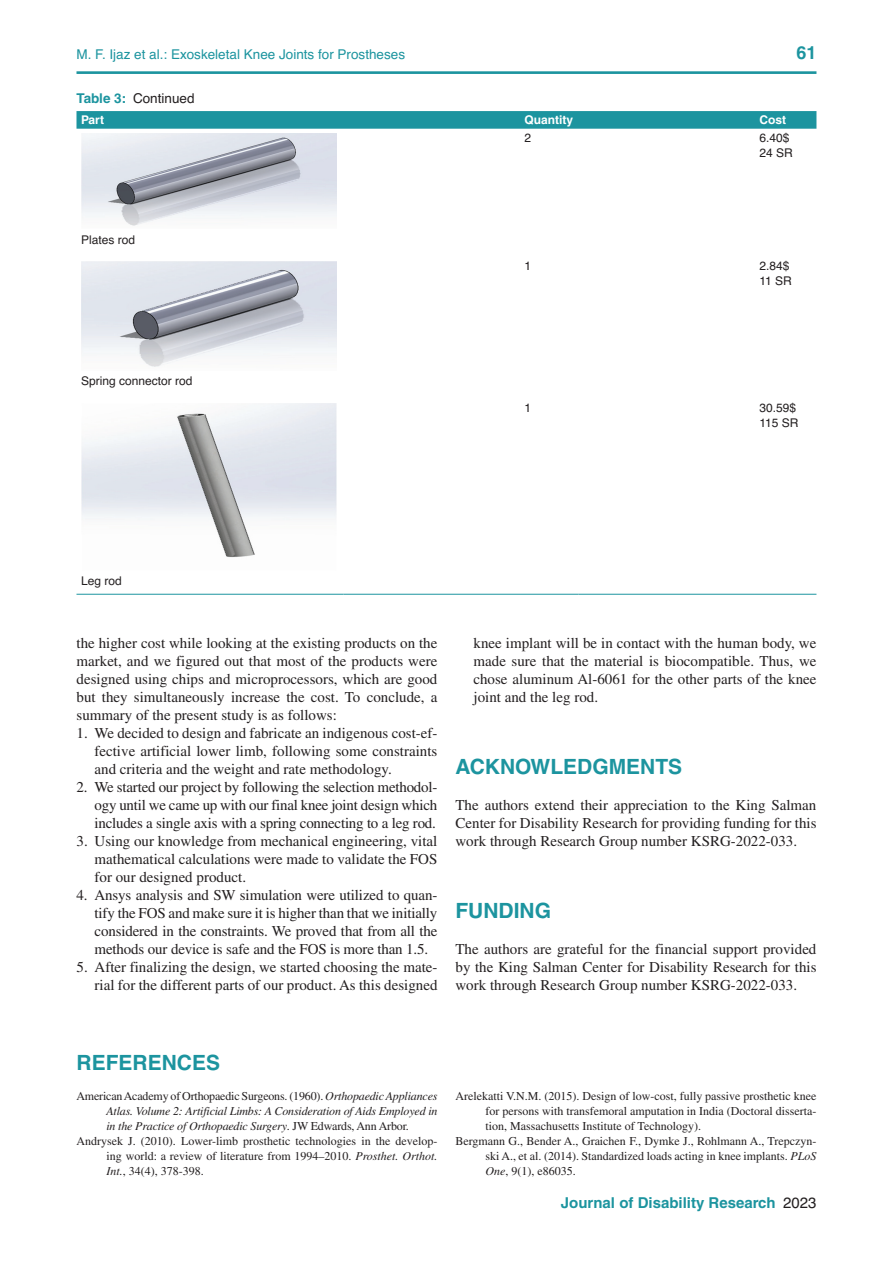
<style>
.page{position:relative;width:893px;height:1263px;background:#fff}
.page>*{position:absolute;margin:0;border:0;box-sizing:border-box;transform-origin:0 0}
.heading1{font:700 21px "Helvetica";color:#1c949f}
.RefHead{font:700 21px "Helvetica";color:#1c949f}
.t1{font:700 18px "Helvetica";color:#1c949f}
.Body{font:15px/18px "Times";color:#231f20;text-align:justify}
.t2{font:700 15px "Helvetica";color:#1c949f}
.t3{font:13.5px "Helvetica";color:#1c949f}
.Table_Caption{font:13.5px "Helvetica";color:#231f20}
.Reference_Single{font:12px/15px "Times";color:#231f20;text-align:justify}
.Reference_Single-2{font:italic 12px/15px "Times";letter-spacing:-.015em;color:#231f20;text-align:justify}
.Table_body{font:12px "Helvetica";color:#231f20}
.Table_bottom{font:12px "Helvetica";color:#231f20}
.Table_Header{font:700 12px "Helvetica";color:#fff}
.s1{font-weight:700;color:#1c949f}
.s2{font-style:normal}
.s3{font-style:italic}
.s4{font-weight:400;color:#231f20}
</style>
<div class="page">
<hr style="left:76px;top:71px;width:740px;height:3px;background:#1c949f">
<svg style="left:76px;top:111px;width:740px;height:18px;background:#2096a1"></svg>
<hr style="left:76px;top:594px;width:267px;height:1px;background:#1c949f">
<hr style="left:343px;top:594px;width:177px;height:1px;background:#1c949f">
<hr style="left:520px;top:594px;width:58px;height:1px;background:#1c949f">
<hr style="left:578px;top:594px;width:177px;height:1px;background:#1c949f">
<hr style="left:755px;top:594px;width:61px;height:1px;background:#1c949f">
<img style="left:81px;top:133px;width:255px;height:93px">
<img style="left:81px;top:261px;width:255px;height:106px">
<img style="left:81px;top:403px;width:255px;height:155px">
<p class="t3" style="left:76px;top:46px;width:330px">M. F. Ijaz et al.: Exoskeletal Knee Joints for Prostheses</p>
<p class="t1" style="left:796px;top:42px;width:22px">61</p>
<p class="Table_Caption" style="left:76px;top:89px;width:120px"><span class="s1">Table 3:</span> Continued</p>
<p class="Table_Header" style="left:81px;top:113px;width:25px">Part</p>
<p class="Table_Header" style="left:524px;top:113px;width:50px">Quantity</p>
<p class="Table_Header" style="left:759px;top:113px;width:28px">Cost</p>
<p class="Table_body" style="left:81px;top:232px;width:56px">Plates rod</p>
<p class="Table_body" style="left:81px;top:373px;width:113px">Spring connector rod</p>
<p class="Table_body" style="left:524px;top:130px;width:8px">2</p>
<p class="Table_body" style="left:759px;top:130px;width:32px">6.40$</p>
<p class="Table_body" style="left:759px;top:145px;width:35px">24 SR</p>
<p class="Table_body" style="left:524px;top:258px;width:8px">1</p>
<p class="Table_body" style="left:759px;top:258px;width:32px">2.84$</p>
<p class="Table_body" style="left:759px;top:273px;width:34px">11 SR</p>
<p class="Table_bottom" style="left:524px;top:400px;width:8px">1</p>
<p class="Table_bottom" style="left:759px;top:400px;width:38px">30.59$</p>
<p class="Table_bottom" style="left:759px;top:415px;width:41px">115 SR</p>
<p class="Table_bottom" style="left:81px;top:573px;width:42px">Leg rod</p>
<p class="Body" style="left:76px;top:634px;width:362px">the higher cost while looking at the existing products on the market, and we figured out that most of the products were designed using chips and microprocessors, which are good but they simultaneously increase the cost. To conclude, a summary of the present study is as follows:</p>
<p class="Body" style="left:94px;top:724px;width:344px;text-indent:-18px">1. We decided to design and fabricate an indigenous cost-ef&shy;fective artificial lower limb, following some constraints and criteria and the weight and rate methodology.</p>
<p class="Body" style="left:94px;top:778px;width:344px;text-indent:-18px">2. We started our project by following the selection methodol&shy;ogy until we came up with our final knee joint design which includes a single axis with a spring connecting to a leg rod.</p>
<p class="Body" style="left:94px;top:832px;width:344px;text-indent:-18px">3. Using our knowledge from mechanical engineering, vital mathematical calculations were made to validate the FOS for our designed product.</p>
<p class="Body" style="left:94px;top:886px;width:344px;text-indent:-18px">4. Ansys analysis and SW simulation were utilized to quan&shy;tify the FOS and make sure it is higher than that we initially considered in the constraints. We proved that from all the methods our device is safe and the FOS is more than 1.5.</p>
<p class="Body" style="left:76px;top:958px;width:363px;text-align:right">5. After finalizing the design, we started choosing the mate&shy;rial for the different parts of our product. As this designed</p>
<p class="Body" style="left:473px;top:634px;width:344px">knee implant will be in contact with the human body, we made sure that the material is biocompatible. Thus, we chose aluminum Al-6061 for the other parts of the knee joint and the leg rod.</p>
<p class="heading1" style="left:455px;top:754px;width:228px">ACKNOWLEDGMENTS</p>
<p class="Body" style="left:455px;top:796px;width:362px">The authors extend their appreciation to the King Salman Center for Disability Research for providing funding for this work through Research Group number KSRG-2022-033.</p>
<p class="heading1" style="left:455px;top:898px;width:97px">FUNDING</p>
<p class="Body" style="left:455px;top:940px;width:362px">The authors are grateful for the financial support provided by the King Salman Center for Disability Research for this work through Research Group number KSRG-2022-033.</p>
<p class="RefHead" style="left:76px;top:1049px;width:145px">REFERENCES</p>
<p class="Reference_Single-2" style="left:106px;top:1088px;width:332px;text-indent:-30px"><span class="s2">American Academy of Orthopaedic Surgeons. (1960).</span> Orthopaedic Appliances Atlas. Volume 2: Artificial Limbs: A Consideration of Aids Employed in in the Practice of Orthopaedic Surgery<span class="s2">. JW Edwards, Ann Arbor.</span></p>
<p class="Reference_Single" style="left:106px;top:1133px;width:332px;text-indent:-30px">Andrysek J. (2010). Lower-limb prosthetic technologies in the develop&shy;ing world: a review of literature from 1994–2010. <span class="s3">Prosthet. Orthot.<br>Int.</span>, 34(4), 378-398.</p>
<p class="Reference_Single" style="left:485px;top:1088px;width:332px;text-indent:-30px">Arelekatti V.N.M. (2015). Design of low-cost, fully passive prosthetic knee for persons with transfemoral amputation in India (Doctoral disserta&shy;tion, Massachusetts Institute of Technology).</p>
<p class="Reference_Single" style="left:485px;top:1133px;width:332px;text-indent:-30px">Bergmann G., Bender A., Graichen F., Dymke J., Rohlmann A., Trepczyn&shy;ski A., et al. (2014). Standardized loads acting in knee implants. <span class="s3">PLoS One</span>, 9(1), e86035.</p>
<p class="t2" style="left:561px;top:1194px;width:257px">Journal of Disability Research <span class="s4">2023</span></p>
</div>
